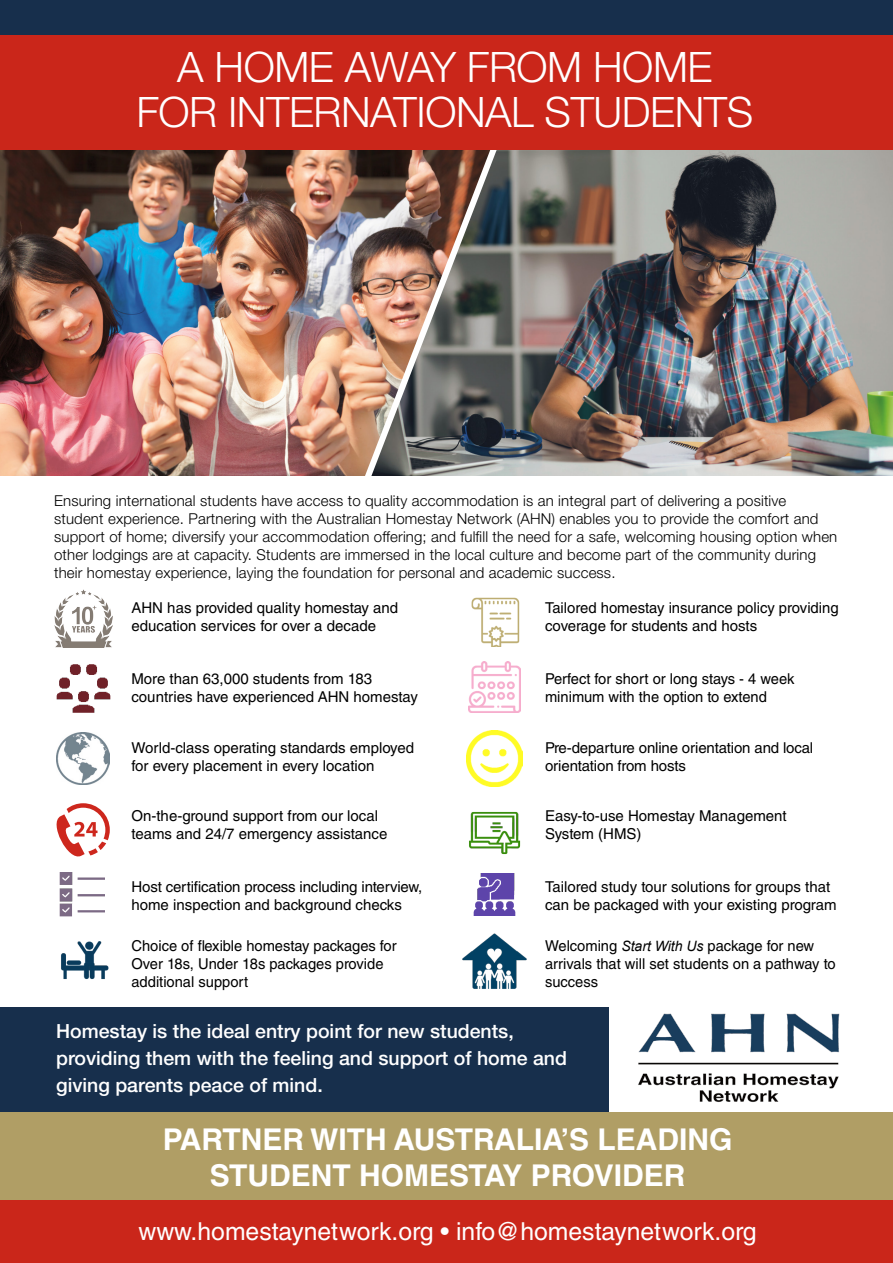
<style>
.page{position:relative;width:893px;height:1263px;background:#fff}
.page>*{position:absolute;margin:0;border:0;box-sizing:border-box;transform-origin:0 0}
.t1{font:300 42px/45px "Helvetica Neue LT Std";letter-spacing:-.01em;color:#fff;text-align:center}
.t2{font:700 30px/36px "Helvetica LT Std";color:#fff;text-align:center}
.t3{font:24.75px "Helvetica LT Std";color:#fff}
.t4{font:500 19.5px/27px "Helvetica Neue LT Std";color:#fff}
.t5{font:15px/18px "Helvetica LT Std";color:#000}
.t6{font:300 15px/18px "Helvetica Neue LT Std";letter-spacing:.01em;color:#000}
.s1{font-family:"Arial";font-style:italic;font-size:14.25px}
</style>
<div class="page">
<img style="left:514px;top:150px;width:379px;height:326px">
<img style="left:0;top:150px;width:355px;height:326px">
<img style="left:355px;top:150px;width:159px;height:326px">
<div style="left:0;top:1007px;width:608px;height:114px;background:#172f4c"></div>
<img style="left:467px;top:731px;width:55px;height:55px">
<img style="left:469px;top:811px;width:52px;height:44px">
<img style="left:462px;top:933px;width:65px;height:56px">
<img style="left:60px;top:873px;width:44px;height:44px">
<img style="left:473px;top:873px;width:43px;height:43px">
<img style="left:57px;top:732px;width:53px;height:53px">
<img style="left:54px;top:589px;width:58px;height:58px">
<div style="left:0;top:30px;width:893px;height:120px;background:#ca261a"></div>
<div style="left:0;top:0;width:893px;height:35px;background:#172f4c"></div>
<div style="left:0;top:1112px;width:893px;height:91px;background:#b09e65"></div>
<div style="left:0;top:1200px;width:893px;height:63px;background:#ca261a"></div>
<img style="left:638px;top:1013px;width:202px;height:89px">
<img style="left:56px;top:664px;width:55px;height:49px">
<img style="left:471px;top:597px;width:49px;height:49px">
<img style="left:469px;top:661px;width:51px;height:52px">
<svg style="left:57px;top:803px;width:53px;height:53px"></svg>
<img style="left:61px;top:941px;width:48px;height:39px">
<h1 class="t1" style="left:136px;top:44px;width:618px">A HOME AWAY FROM HOME<br>FOR INTERNATIONAL STUDENTS</h1>
<p class="t6" style="left:54px;top:491px;width:785px">Ensuring international students have access to quality accommodation is an integral part of delivering a positive student experience. Partnering with the Australian Homestay Network (AHN) enables you to provide the comfort and support of home; diversify your accommodation offering; and fulfill the need for a safe, welcoming housing option when other lodgings are at capacity. Students are immersed in the local culture and become part of the community during their homestay experience, laying the foundation for personal and academic success.</p>
<p class="t5" style="left:131px;top:599px;width:268px">AHN has provided quality homestay and education services for over a decade</p>
<p class="t5" style="left:131px;top:669px;width:288px">More than 63,000 students from 183 countries have experienced AHN homestay</p>
<p class="t5" style="left:131px;top:739px;width:284px">World-class operating standards employed for every placement in every location</p>
<p class="t5" style="left:131px;top:807px;width:257px">On-the-ground support from our local teams and 24/7 emergency assistance</p>
<p class="t5" style="left:131px;top:878px;width:292px">Host certification process including interview, home inspection and background checks</p>
<p class="t5" style="left:131px;top:937px;width:267px">Choice of flexible homestay packages for<br>Over 18s, Under 18s packages provide additional support</p>
<p class="t5" style="left:545px;top:599px;width:295px">Tailored homestay insurance policy providing coverage for students and hosts</p>
<p class="t5" style="left:545px;top:669px;width:251px">Perfect for short or long stays - 4 week minimum with the option to extend</p>
<p class="t5" style="left:545px;top:739px;width:270px">Pre-departure online orientation and local orientation from hosts</p>
<p class="t5" style="left:545px;top:807px;width:243px">Easy-to-use Homestay Management<br>System (HMS)</p>
<p class="t5" style="left:545px;top:878px;width:293px">Tailored study tour solutions for groups that can be packaged with your existing program</p>
<p class="t5" style="left:545px;top:937px;width:292px">Welcoming <span class="s1">Start With Us</span> package for new arrivals that will set students on a pathway to success</p>
<h3 class="t4" style="left:56px;top:1018px;width:512px">Homestay is the ideal entry point for new students, providing them with the feeling and support of home and giving parents peace of mind.</h3>
<h2 class="t2" style="left:163px;top:1121px;width:571px">PARTNER WITH AUSTRALIA’S LEADING<br>STUDENT HOMESTAY PROVIDER</h2>
<h3 class="t3" style="left:138px;top:1217px;width:620px">www.homestaynetwork.org • info@homestaynetwork.org</h3>
</div>
